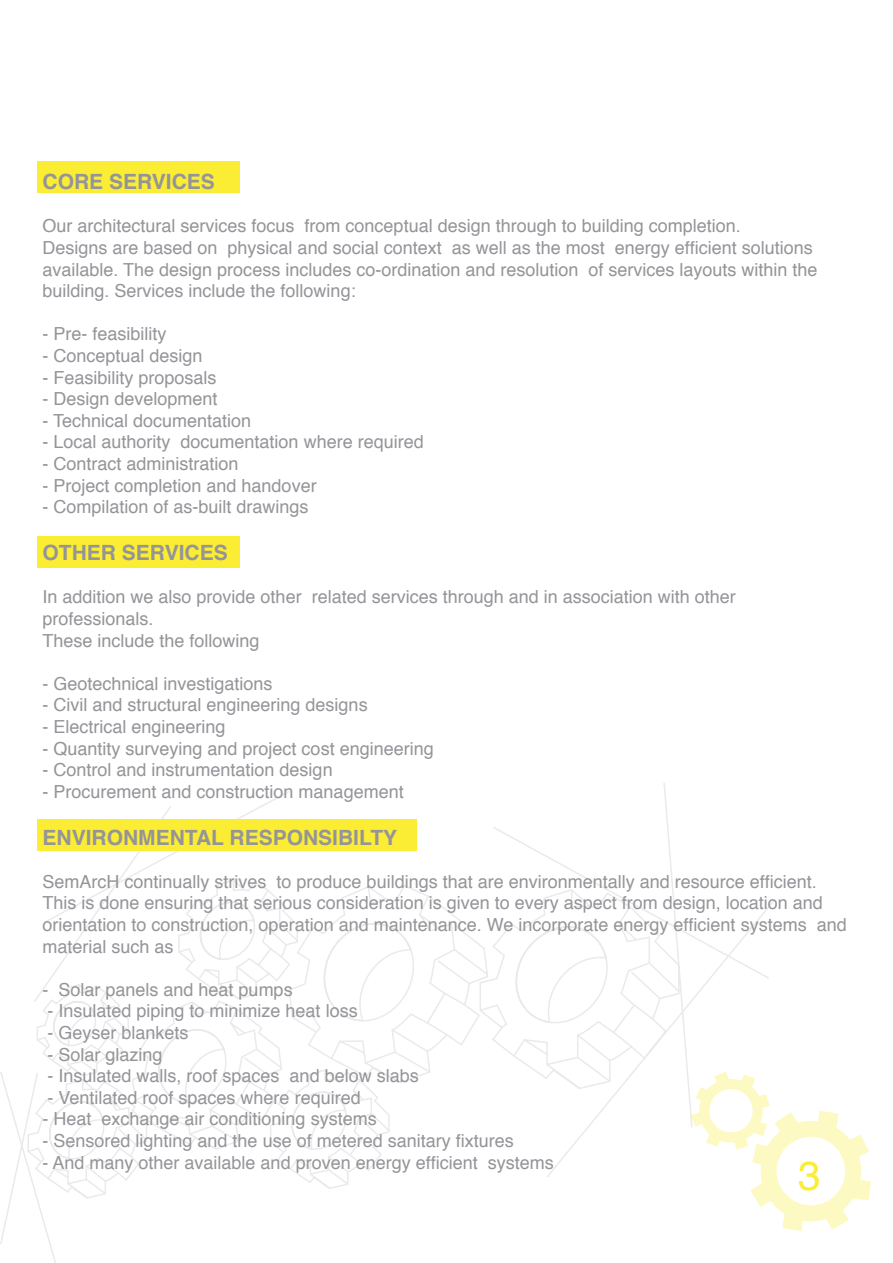
<style>
.page{position:relative;width:893px;height:1263px;background:#fff}
.page>*{position:absolute;margin:0;border:0;box-sizing:border-box;transform-origin:0 0}
.t1{font:40.5px "Helvetica";color:#faed33}
.t2{font:700 21px "Helvetica";color:#949499}
.t3{font:18px/21.6px "Helvetica";color:#949499}
</style>
<div class="page">
<svg style="left:0;top:783px;width:774px;height:480px"></svg>
<svg style="left:691px;top:1071px;width:180px;height:160px"></svg>
<div style="left:37px;top:537px;width:203px;height:31px;background:#faed33"></div>
<div style="left:37px;top:162px;width:203px;height:31px;background:#faed33"></div>
<div style="left:37px;top:820px;width:379px;height:31px;background:#faed33"></div>
<p class="t2" style="left:43px;top:165px;width:174px">CORE SERVICES</p>
<p class="t3" style="left:43px;top:216px;width:777px">Our architectural services focus from conceptual design through to building completion.<br>Designs are based on physical and social context as well as the most energy efficient solutions available. The design process includes co-ordination and resolution of services layouts within the building. Services include the following:</p>
<p class="t3" style="left:43px;top:324px;width:126px">- Pre- feasibility</p>
<p class="t3" style="left:43px;top:345px;width:162px">- Conceptual design</p>
<p class="t3" style="left:43px;top:367px;width:176px">- Feasibility proposals</p>
<p class="t3" style="left:43px;top:389px;width:177px">- Design development</p>
<p class="t3" style="left:43px;top:410px;width:210px">- Technical documentation</p>
<p class="t3" style="left:43px;top:432px;width:383px">- Local authority documentation where required</p>
<p class="t3" style="left:43px;top:453px;width:198px">- Contract administration</p>
<p class="t3" style="left:43px;top:475px;width:276px">- Project completion and handover</p>
<p class="t3" style="left:43px;top:497px;width:268px">- Compilation of as-built drawings</p>
<p class="t2" style="left:43px;top:536px;width:187px">OTHER SERVICES</p>
<p class="t3" style="left:43px;top:587px;width:695px">In addition we also provide other related services through and in association with other professionals.<br>These include the following</p>
<p class="t3" style="left:43px;top:673px;width:232px">- Geotechnical investigations</p>
<p class="t3" style="left:43px;top:695px;width:327px">- Civil and structural engineering designs</p>
<p class="t3" style="left:43px;top:716px;width:185px">- Electrical engineering</p>
<p class="t3" style="left:43px;top:738px;width:393px">- Quantity surveying and project cost engineering</p>
<p class="t3" style="left:43px;top:759px;width:292px">- Control and instrumentation design</p>
<p class="t3" style="left:43px;top:781px;width:363px">- Procurement and construction management</p>
<p class="t2" style="left:43px;top:820px;width:356px">ENVIRONMENTAL RESPONSIBILTY</p>
<p class="t3" style="left:43px;top:871px;width:806px">SemArcH continually strives to produce buildings that are environmentally and resource efficient.<br>This is done ensuring that serious consideration is given to every aspect from design, location and orientation to construction, operation and maintenance. We incorporate energy efficient systems and material such as</p>
<p class="t3" style="left:43px;top:979px;width:252px">- Solar panels and heat pumps</p>
<p class="t3" style="left:48px;top:1001px;width:312px">- Insulated piping to minimize heat loss</p>
<p class="t3" style="left:48px;top:1022px;width:143px">- Geyser blankets</p>
<p class="t3" style="left:48px;top:1044px;width:117px">- Solar glazing</p>
<p class="t3" style="left:48px;top:1065px;width:373px">- Insulated walls, roof spaces and below slabs</p>
<p class="t3" style="left:48px;top:1087px;width:315px">- Ventilated roof spaces where required</p>
<p class="t3" style="left:43px;top:1109px;width:336px">- Heat exchange air conditioning systems</p>
<p class="t3" style="left:43px;top:1130px;width:473px">- Sensored lighting and the use of metered sanitary fixtures</p>
<p class="t3" style="left:43px;top:1152px;width:513px">- And many other available and proven energy efficient systems</p>
<h1 class="t1" style="left:798px;top:1144px;width:24px">3</h1>
</div>
